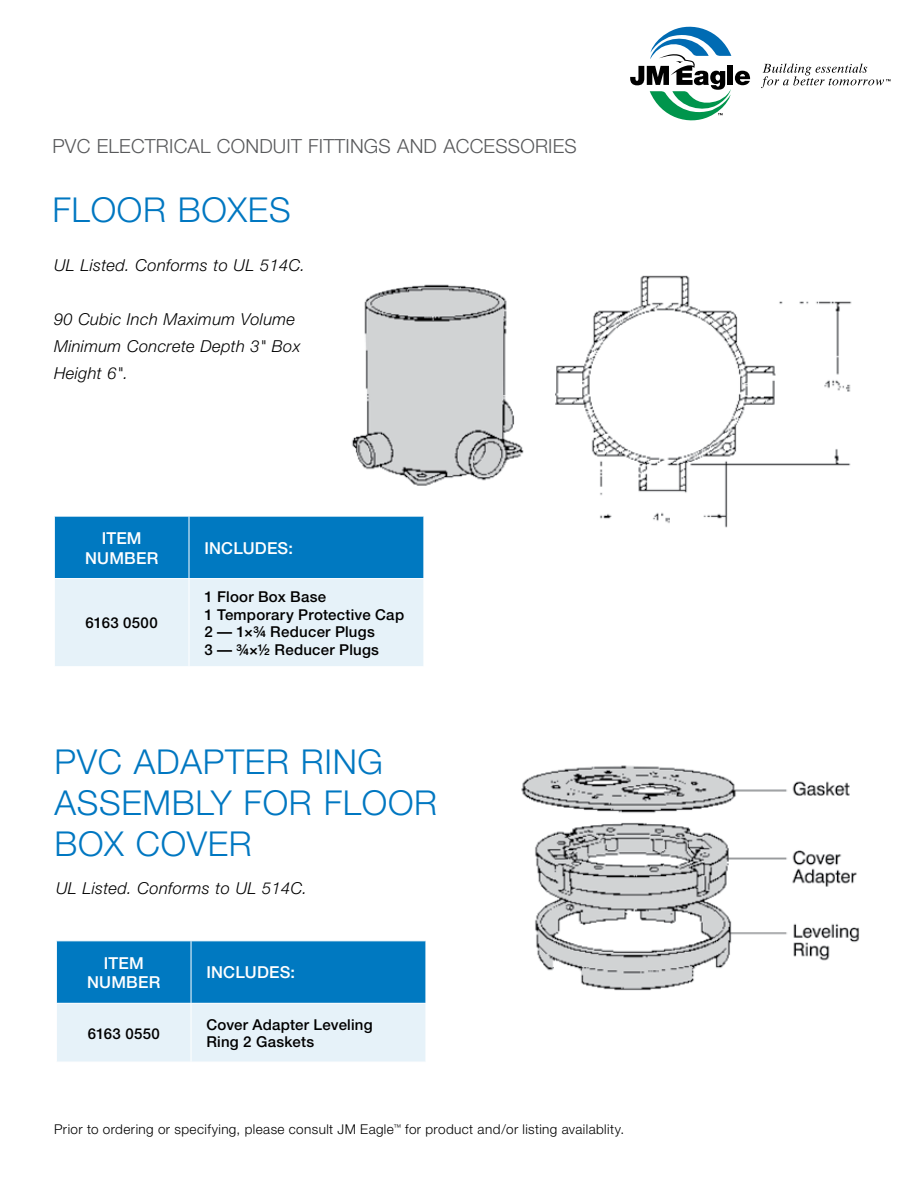
<style>
.page{position:relative;width:918px;height:1188px;background:#fff}
.page>*{position:absolute;margin:0;border:0;box-sizing:border-box;transform-origin:0 0}
.t1{font:300 34.35px/41.2px "Helvetica Neue";letter-spacing:.02em;color:#0077c1}
.t2{font:300 19.5px "Helvetica Neue";letter-spacing:.01em;color:#58595b}
.t3{font:italic 300 16.5px/27px "Helvetica Neue";letter-spacing:.02em;color:#000}
.t4{font:500 16.5px/19.8px "Helvetica Neue";letter-spacing:.015em;color:#fff;text-align:center}
.t5{font:500 15px/17.5px "Helvetica Neue";letter-spacing:.015em;color:#000}
.t6{font:300 13.5px "Helvetica Neue";letter-spacing:.03em;color:#000}
</style>
<div class="page">
<img style="left:352px;top:275px;width:500px;height:253px">
<svg style="left:761px;top:64px;width:129px;height:24px"></svg>
<svg style="left:630px;top:27px;width:120px;height:93px"></svg>
<svg style="left:55px;top:517px;width:369px;height:149px;background:#87c0e1"></svg>
<hr style="left:189px;top:579px;width:1px;height:87px;background:#fff">
<hr style="left:189px;top:516px;width:235px;height:1px;background:#fff">
<hr style="left:189px;top:516px;width:1px;height:62px;background:#fff">
<hr style="left:424px;top:516px;width:1px;height:62px;background:#fff">
<hr style="left:54px;top:578px;width:135px;height:1px;background:#fff">
<hr style="left:189px;top:578px;width:235px;height:1px;background:#fff">
<img style="left:521px;top:765px;width:339px;height:226px">
<svg style="left:57px;top:941px;width:369px;height:121px;background:#70b4dc"></svg>
<hr style="left:191px;top:1004px;width:1px;height:58px;background:#fff">
<hr style="left:191px;top:941px;width:1px;height:62px;background:#fff">
<hr style="left:56px;top:1003px;width:135px;height:1px;background:#fff">
<hr style="left:191px;top:1003px;width:235px;height:1px;background:#fff">
<h2 class="t2" style="left:52px;top:134px;width:418px">PVC ELECTRICAL CONDUIT FITTINGS AND ACCE</h2>
<h2 class="t2" style="left:495px;top:134px;width:83px">SSORIES</h2>
<h1 class="t1" style="left:52px;top:189px;width:240px">FLOOR BOXES</h1>
<p class="t3" style="left:54px;top:251px;width:253px">UL Listed. Conforms to UL 514C.</p>
<p class="t3" style="left:54px;top:305px;width:248px">90 Cubic Inch Maximum Volume<br>Minimum Concrete Depth 3" Box<br>Height 6".</p>
<p class="t4" style="left:85px;top:528px;width:75px">item number</p>
<p class="t4" style="left:204px;top:538px;width:90px">Includes:</p>
<p class="t5" style="left:86px;top:614px;width:74px">6163 0500</p>
<p class="t5" style="left:204px;top:588px;width:201px">1 Floor Box Base<br>1 Temporary Protective Cap<br>2 — 1×¾ Reducer Plugs<br>3 — ¾×½ Reducer Plugs</p>
<h1 class="t1" style="left:55px;top:740px;width:384px">PVC ADAPTER RING<br>ASSEM BLY FOR FLOOR<br>BOX COVER</h1>
<p class="t3" style="left:56px;top:874px;width:253px">UL Listed. Conforms to UL 514C.</p>
<p class="t4" style="left:87px;top:953px;width:75px">item number</p>
<p class="t4" style="left:206px;top:963px;width:90px">Includes:</p>
<p class="t5" style="left:88px;top:1024px;width:74px">6163 0550</p>
<p class="t5" style="left:206px;top:1015px;width:168px">Cover Adapter Leveling<br>Ring 2 Gaskets</p>
<p class="t6" style="left:54px;top:1121px;width:572px">PRIOR TO ORDERING OR SPECIFYING, PLEASE CONSULT JM EAGLE<sup>™</sup> FOR PRODUCT AND/OR LISTING AVAILABLITY.</p>
</div>
